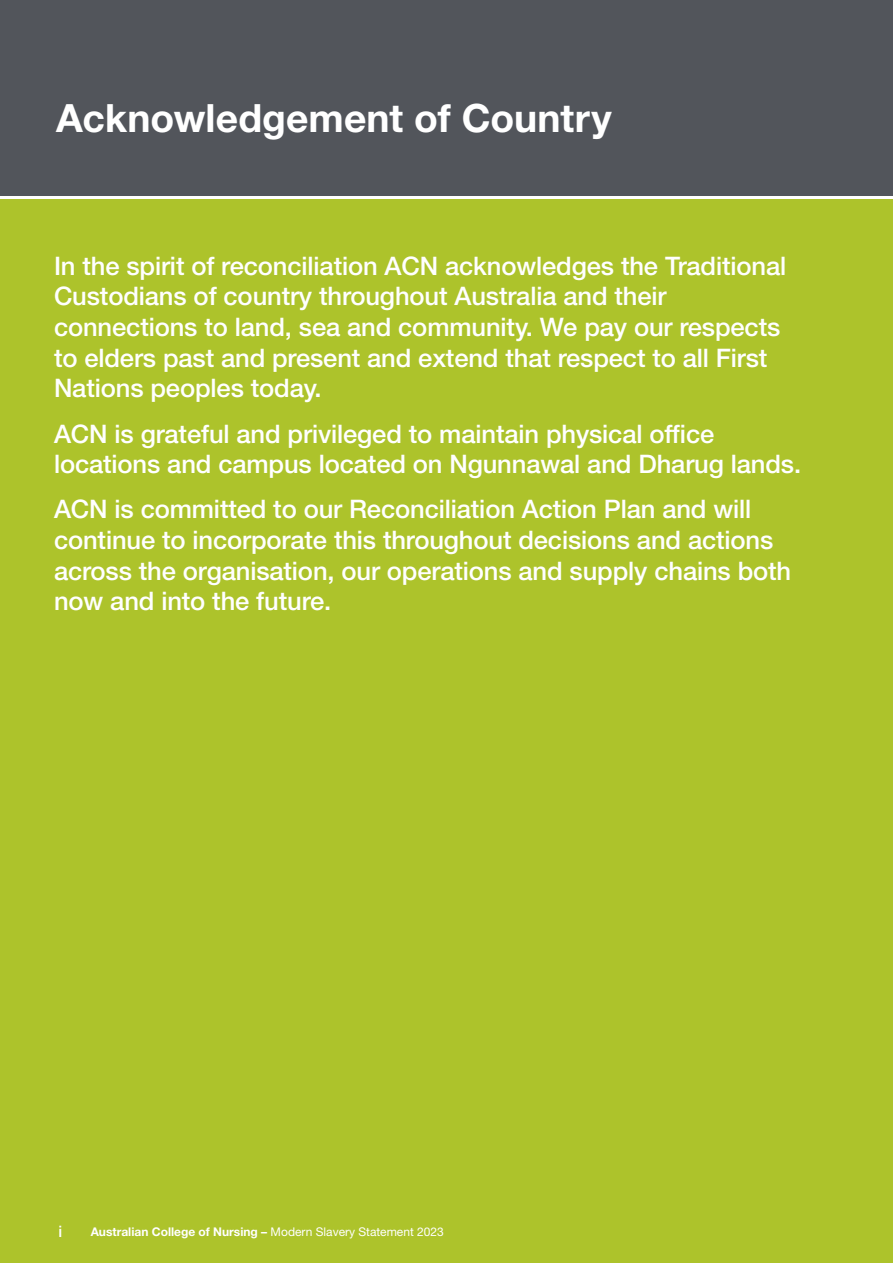
<style>
.page{position:relative;width:893px;height:1263px;background:#fff}
.page>*{position:absolute;margin:0;border:0;box-sizing:border-box;transform-origin:0 0}
.t1{font:700 39px "Helvetica Neue LT Std";color:#fff}
.t2{font:500 25.5px/30.6px "Helvetica Neue LT Std";letter-spacing:-.005em;color:#fff}
.t3{font:500 15.75px "Helvetica Neue LT Std";color:#fff}
.t4{font:700 12px "Helvetica Neue LT Std";color:#fff}
.s1{font-weight:400}
</style>
<div class="page">
<div style="left:0;top:0;width:893px;height:196px;background:#52555b"></div>
<div style="left:0;top:199px;width:893px;height:1064px;background:#adc32b"></div>
<h1 class="t1" style="left:56px;top:94px;width:557px">Acknowledgement of Country</h1>
<p class="t2" style="left:54px;top:250px;width:734px">In the spirit of reconciliation ACN acknowledges the Traditional Custodians of country throughout Australia and their connections to land, sea and community. We pay our respects to elders past and present and extend that respect to all First Nations peoples today.</p>
<p class="t2" style="left:54px;top:418px;width:749px">ACN is grateful and privileged to maintain physical office locations and campus located on Ngunnawal and Dharug lands.</p>
<p class="t2" style="left:54px;top:494px;width:739px">ACN is committed to our Reconciliation Action Plan and will continue to incorporate this throughout decisions and actions across the organisation, our operations and supply chains both now and into the future.</p>
<p class="t3" style="left:58px;top:1222px;width:5px">i</p>
<p class="t4" style="left:91px;top:1224px;width:355px">Australian College of Nursing – <span class="s1">Modern Slavery Statement 2023</span></p>
</div>
